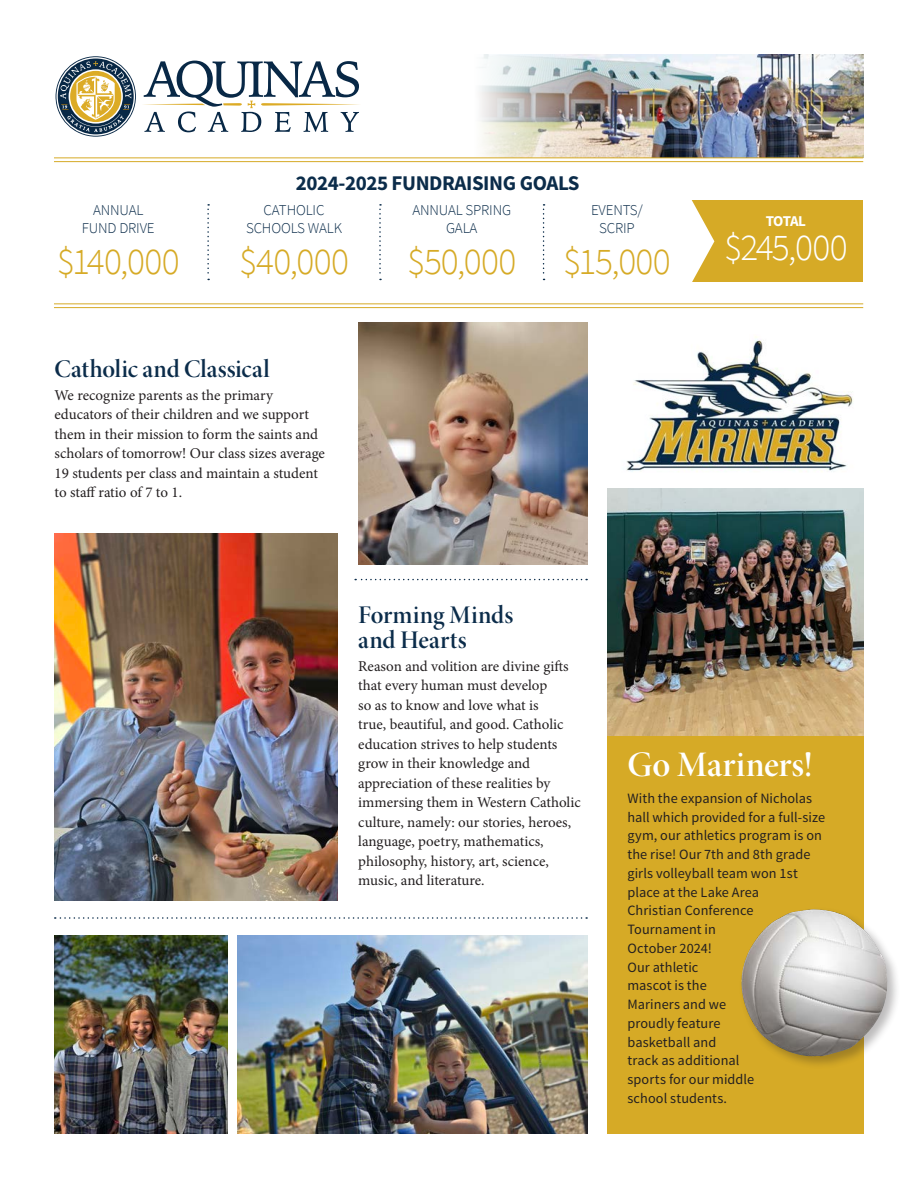
<style>
.page{position:relative;width:918px;height:1188px;background:#fff}
.page>*{position:absolute;margin:0;border:0;box-sizing:border-box;transform-origin:0 0}
.digits{font:300 37.5px "Source Sans Pro";letter-spacing:-.02em;color:#d6aa26}
.digits-2{font:300 37.5px "Source Sans Pro";letter-spacing:-.035em;color:#fff}
.subhead{font:36px "Minion Pro Semibold Disp";color:#fff}
.subhead-2{font:25.5px/25.5px "Minion Pro Semibold Disp";letter-spacing:.005em;color:#0b2c4a}
.gold_category_head{font:700 21px "Source Sans Pro";letter-spacing:-.02em;color:#0b2c4a}
.body{font:15px/19.5px "Minion Pro";letter-spacing:-.005em;color:#231f20}
.callout{font:300 15px/18px "Source Sans Pro";letter-spacing:-.01em;color:#0b2c4a;text-align:center}
.gold_category_head-2{font:700 15px "Source Sans Pro";letter-spacing:-.055em;color:#fff}
.body-2{font:14.25px/18.8px "Source Sans Pro";letter-spacing:.005em;color:#231f20}
</style>
<div class="page">
<div style="left:608px;top:488px;width:256px;height:646px;background:#d6aa26"></div>
<img style="left:608px;top:488px;width:256px;height:248px">
<svg style="left:355px;top:579px;width:232px;height:1px"></svg>
<svg style="left:55px;top:917px;width:532px;height:2px"></svg>
<img style="left:358px;top:322px;width:229px;height:242px">
<div style="left:739px;top:907px;width:162px;height:162px;background:#231f20;opacity:.3"></div>
<img style="left:740px;top:909px;width:149px;height:149px">
<img style="left:480px;top:54px;width:383px;height:103px">
<img style="left:54px;top:534px;width:284px;height:367px">
<img style="left:54px;top:935px;width:174px;height:199px">
<img style="left:238px;top:935px;width:349px;height:199px">
<svg style="left:143px;top:61px;width:217px;height:71px"></svg>
<svg style="left:56px;top:56px;width:80px;height:81px"></svg>
<hr style="left:54px;top:303px;width:809px;height:1px;background:#d6aa26">
<hr style="left:54px;top:307px;width:809px;height:1px;background:#d6aa26">
<svg style="left:207px;top:204px;width:2px;height:76px"></svg>
<svg style="left:379px;top:204px;width:2px;height:76px"></svg>
<svg style="left:543px;top:204px;width:2px;height:76px"></svg>
<div style="left:692px;top:201px;width:171px;height:81px;background:#d6aa26"></div>
<svg style="left:691px;top:200px;width:23px;height:82px"></svg>
<img style="left:626px;top:336px;width:227px;height:136px">
<hr style="left:54px;top:157px;width:809px;height:1px;background:#d6aa26">
<hr style="left:54px;top:161px;width:809px;height:1px;background:#d6aa26">
<p class="callout" style="left:82px;top:201px;width:74px">ANNUAL<br>FUND DRIVE</p>
<p class="digits" style="left:57px;top:238px;width:124px">$140,000</p>
<p class="gold_category_head" style="left:296px;top:170px;width:285px">2024-2025 FUNDRAISING GOALS</p>
<p class="callout" style="left:246px;top:201px;width:98px">CATHOLIC<br>SCHOOLS WALK</p>
<p class="digits" style="left:239px;top:238px;width:112px">$40,000</p>
<p class="callout" style="left:412px;top:201px;width:100px">ANNUAL SPRING<br>GALA</p>
<p class="digits" style="left:407px;top:238px;width:111px">$50,000</p>
<p class="callout" style="left:591px;top:201px;width:53px">EVENTS/<br>SCRIP</p>
<p class="digits" style="left:563px;top:238px;width:109px">$15,000</p>
<p class="subhead-2" style="left:55px;top:357px;width:217px">Catholic and Classical</p>
<p class="body" style="left:55px;top:385px;width:272px">We recognize parents as the primary educators of their children and we support them in their mission to form the saints and scholars of tomorrow! Our class sizes average 19 students per class and maintain a student to staff ratio of 7 to 1.</p>
<p class="gold_category_head-2" style="left:766px;top:211px;width:42px">TOTAL</p>
<p class="digits-2" style="left:724px;top:225px;width:125px">$245,000</p>
<p class="subhead-2" style="left:358px;top:602px;width:156px">Forming Minds and Hearts</p>
<p class="body" style="left:358px;top:656px;width:224px">Reason and volition are divine gifts that every human must develop<br>so as to know and love what is<br>true, beautiful, and good. Catholic education strives to help students grow in their knowledge and appreciation of these realities by immersing them in Western Catholic culture, namely: our stories, heroes, language, poetry, mathematics, philosophy, history, art, science, music, and literature.</p>
<p class="subhead" style="left:627px;top:743px;width:187px">Go Mariners!</p>
<p class="body-2" style="left:627px;top:789px;width:199px">With the expansion of Nicholas hall which provided for a full-size gym, our athletics program is on the rise! Our 7th and 8th grade girls volleyball team won 1st place at the Lake Area<br>Christian Conference<br>Tournament in<br>October 2024!<br>Our athletic<br>mascot is the<br>Mariners and we<br>proudly feature<br>basketball and<br>track as additional<br>sports for our middle<br>school students.</p>
</div>
